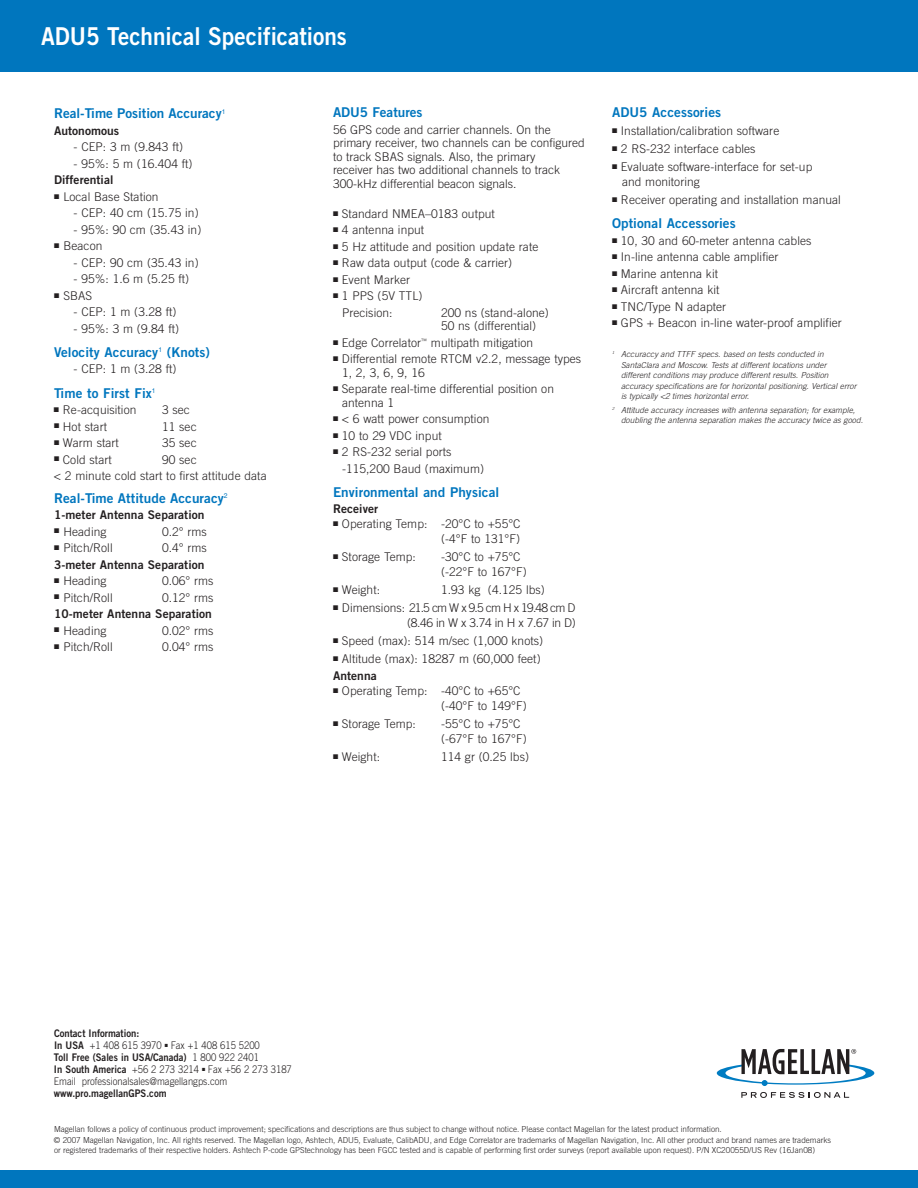
<style>
.page{position:relative;width:918px;height:1188px;background:#fff}
.page>*{position:absolute;margin:0;border:0;box-sizing:border-box;transform-origin:0 0}
.t1{font:24.6px "Trade Gothic Bold Two";color:#fff;scale:.91 1}
.t2{font:13.5px "Trade Gothic Bold Two";letter-spacing:.005em;color:#0076be}
.t3{font:300 12px/13.5px "Trade Gothic";letter-spacing:.005em;color:#231f20}
.t4{font:12px "Trade Gothic Bold Two";letter-spacing:.005em;color:#231f20}
.t5{font:300 12px/15px "Trade Gothic";letter-spacing:-.03em;color:#231f20;text-align:right}
.t6{font:300 10.5px/12px "Trade Gothic";color:#231f20;scale:.9 1}
.t7{font:10.5px "Trade Gothic Bold Two";color:#231f20;scale:.9 1}
.t8{font:300 8.25px/10.5px "Trade Gothic";color:#231f20}
.t9{font:italic 300 8.25px/10.5px "Trade Gothic";letter-spacing:.005em;color:#231f20}
.s1{font-family:"Trade Gothic Bold Two";font-weight:400}
.s2{font-family:"Trade Gothic";font-weight:300}
</style>
<div class="page">
<div style="left:0;top:0;width:918px;height:72px;background:#0076be"></div>
<div style="left:0;top:1170px;width:918px;height:18px;background:#0076be"></div>
<svg style="left:741px;top:1092px;width:108px;height:6px"></svg>
<svg style="left:717px;top:1049px;width:157px;height:37px"></svg>
<h1 class="t1" style="left:41px;top:27px;width:338px">ADU5 Technical Specifications</h1>
<p class="t2" style="left:54px;top:109px;width:173px">Real-Time Position Accuracy<sup>1</sup></p>
<p class="t4" style="left:54px;top:126px;width:67px">Autonomous</p>
<p class="t3" style="left:74px;top:141px;width:111px">- CEP: 3 m (9.843 ft)</p>
<p class="t3" style="left:74px;top:158px;width:121px">- 95%: 5 m (16.404 ft)</p>
<p class="t4" style="left:54px;top:176px;width:61px">Differential</p>
<p class="t3" style="left:54px;top:191px;width:106px">■ Local Base Station</p>
<p class="t3" style="left:74px;top:207px;width:127px">- CEP: 40 cm (15.75 in)</p>
<p class="t3" style="left:74px;top:224px;width:129px">- 95%: 90 cm (35.43 in)</p>
<p class="t3" style="left:54px;top:240px;width:50px">■ Beacon</p>
<p class="t3" style="left:74px;top:257px;width:127px">- CEP: 90 cm (35.43 in)</p>
<p class="t3" style="left:74px;top:273px;width:117px">- 95%: 1.6 m (5.25 ft)</p>
<p class="t3" style="left:54px;top:290px;width:40px">■ SBAS</p>
<p class="t3" style="left:74px;top:306px;width:104px">- CEP: 1 m (3.28 ft)</p>
<p class="t3" style="left:74px;top:323px;width:107px">- 95%: 3 m (9.84 ft)</p>
<p class="t2" style="left:54px;top:347px;width:158px">Velocity Accuracy<sup>1</sup> (Knots)</p>
<p class="t3" style="left:74px;top:364px;width:104px">- CEP: 1 m (3.28 ft)</p>
<p class="t2" style="left:54px;top:388px;width:103px">Time to First Fix<sup>1</sup></p>
<p class="t3" style="left:54px;top:404px;width:84px">■ Re-acquisition</p>
<p class="t3" style="left:162px;top:404px;width:29px">3 sec</p>
<p class="t3" style="left:54px;top:421px;width:55px">■ Hot start</p>
<p class="t3" style="left:162px;top:421px;width:36px">11 sec</p>
<p class="t3" style="left:54px;top:437px;width:66px">■ Warm start</p>
<p class="t3" style="left:162px;top:437px;width:36px">35 sec</p>
<p class="t3" style="left:54px;top:454px;width:59px">■ Cold start</p>
<p class="t3" style="left:54px;top:452px;width:214px;line-height:16.5px;text-indent:108px">90 sec<br>&lt; 2 minute cold start to first attitude data</p>
<p class="t2" style="left:54px;top:493px;width:175px">Real-Time Attitude Accuracy<sup>2</sup></p>
<p class="t4" style="left:54px;top:510px;width:152px">1-meter Antenna Separation</p>
<p class="t3" style="left:54px;top:526px;width:54px">■ Heading</p>
<p class="t3" style="left:162px;top:526px;width:46px">0.2° rms</p>
<p class="t3" style="left:54px;top:542px;width:60px">■ Pitch/Roll</p>
<p class="t3" style="left:162px;top:542px;width:46px">0.4° rms</p>
<p class="t4" style="left:54px;top:560px;width:152px">3-meter Antenna Separation</p>
<p class="t3" style="left:54px;top:575px;width:54px">■ Heading</p>
<p class="t3" style="left:162px;top:575px;width:53px">0.06° rms</p>
<p class="t3" style="left:54px;top:592px;width:60px">■ Pitch/Roll</p>
<p class="t3" style="left:162px;top:592px;width:53px">0.12° rms</p>
<p class="t4" style="left:54px;top:609px;width:159px">10-meter Antenna Separation</p>
<p class="t3" style="left:54px;top:625px;width:54px">■ Heading</p>
<p class="t3" style="left:162px;top:625px;width:53px">0.02° rms</p>
<p class="t3" style="left:54px;top:641px;width:60px">■ Pitch/Roll</p>
<p class="t3" style="left:162px;top:641px;width:53px">0.04° rms</p>
<p class="t2" style="left:333px;top:108px;width:91px">ADU5 Features</p>
<p class="t3" style="left:333px;top:124px;width:253px">56 GPS code and carrier channels. On the primary receiver, two channels can be configured to track SBAS signals. Also, the primary<br>receiver has two additional channels to track 300-kHz differential beacon signals.</p>
<p class="t3" style="left:333px;top:208px;width:163px">■ Standard NMEA–0183 output</p>
<p class="t3" style="left:333px;top:224px;width:93px">■ 4 antenna input</p>
<p class="t3" style="left:333px;top:241px;width:207px">■ 5 Hz attitude and position update rate</p>
<p class="t3" style="left:333px;top:257px;width:181px">■ Raw data output (code &amp; carrier)</p>
<p class="t3" style="left:333px;top:274px;width:79px">■ Event Marker</p>
<p class="t3" style="left:342px;top:289px;width:82px;line-height:16.5px;text-indent:-9px">■ 1 PPS (5V TTL)<br>Precision:</p>
<p class="t3" style="left:441px;top:307px;width:109px">200 ns (stand-alone)<br>50 ns (differential)</p>
<p class="t3" style="left:333px;top:337px;width:202px">■ Edge Correlator<sup>™</sup> multipath mitigation</p>
<p class="t3" style="left:342px;top:353px;width:241px;text-indent:-9px">■ Differential remote RTCM v2.2, message types<br>1, 2, 3, 6, 9, 16</p>
<p class="t3" style="left:342px;top:383px;width:214px;text-indent:-9px">■ Separate real-time differential position on antenna 1</p>
<p class="t3" style="left:333px;top:413px;width:158px">■ &lt; 6 watt power consumption</p>
<p class="t3" style="left:333px;top:430px;width:110px">■ 10 to 29 VDC input</p>
<p class="t3" style="left:342px;top:445px;width:144px;line-height:16.5px;text-indent:-9px">■ 2 RS-232 serial ports -115,200 Baud (maximum)</p>
<p class="t2" style="left:333px;top:487px;width:168px">Environmental and Physical</p>
<p class="t4" style="left:333px;top:505px;width:47px">Receiver</p>
<p class="t3" style="left:333px;top:518px;width:189px;line-height:15px;text-align:right">■ Operating Temp: -20°C to +55°C (-4°F to 131°F)</p>
<p class="t3" style="left:333px;top:551px;width:84px">■ Storage Temp:</p>
<p class="t3" style="left:441px;top:551px;width:87px;line-height:15px">-30°C to +75°C (-22°F to 167°F)</p>
<p class="t3" style="left:333px;top:584px;width:49px">■ Weight:</p>
<p class="t3" style="left:441px;top:584px;width:105px">1.93 kg (4.125 lbs)</p>
<p class="t5" style="left:333px;top:602px;width:244px">■ Dimensions: 21.5 cm W x 9.5 cm H x 19.48 cm D (8.46 in W x 3.74 in H x 7.67 in D)</p>
<p class="t3" style="left:333px;top:635px;width:212px">■ Speed (max): 514 m/sec (1,000 knots)</p>
<p class="t3" style="left:333px;top:653px;width:209px">■ Altitude (max): 18287 m (60,000 feet)</p>
<p class="t4" style="left:333px;top:671px;width:45px">Antenna</p>
<p class="t3" style="left:441px;top:684px;width:87px;line-height:15px;text-indent:-108px">■ Operating Temp: -40°C to +65°C (-40°F to 149°F)</p>
<p class="t3" style="left:333px;top:718px;width:84px">■ Storage Temp:</p>
<p class="t3" style="left:441px;top:717px;width:87px;line-height:15px">-55°C to +75°C (-67°F to 167°F)</p>
<p class="t3" style="left:333px;top:751px;width:49px">■ Weight:</p>
<p class="t3" style="left:441px;top:751px;width:90px">114 gr (0.25 lbs)</p>
<p class="t2" style="left:612px;top:108px;width:111px">ADU5 Accessories</p>
<p class="t3" style="left:612px;top:125px;width:169px">■ Installation/calibration software</p>
<p class="t3" style="left:612px;top:143px;width:145px">■ 2 RS-232 interface cables</p>
<p class="t3" style="left:622px;top:161px;width:192px;line-height:15px;text-indent:-10px">■ Evaluate software-interface for set-up and monitoring</p>
<p class="t3" style="left:612px;top:194px;width:230px">■ Receiver operating and installation manual</p>
<p class="t2" style="left:612px;top:219px;width:125px">Optional Accessories</p>
<p class="t3" style="left:612px;top:235px;width:201px">■ 10, 30 and 60-meter antenna cables</p>
<p class="t3" style="left:612px;top:251px;width:168px">■ In-line antenna cable amplifier</p>
<p class="t3" style="left:612px;top:268px;width:108px">■ Marine antenna kit</p>
<p class="t3" style="left:612px;top:284px;width:109px">■ Aircraft antenna kit</p>
<p class="t3" style="left:612px;top:301px;width:116px">■ TNC/Type N adapter</p>
<p class="t3" style="left:612px;top:317px;width:231px">■ GPS + Beacon in-line water-proof amplifier</p>
<p class="t9" style="left:621px;top:350px;width:237px;text-indent:-9px"><sup>1</sup> Accuraccy and TTFF specs. based on tests conducted in SantaClara and Moscow. Tests at different locations under different conditions may produce different results. Position accuracy specifications are for horizontal positioning. Vertical error is typically &lt;2 times horizontal error.</p>
<p class="t9" style="left:621px;top:405px;width:243px;text-indent:-9px"><sup>2</sup> Attitude accuracy increases with antenna separation; for example, doubling the antenna separation makes the accuracy twice as good.</p>
<p class="t7" style="left:54px;top:1030px;width:96px">Contact Information:</p>
<p class="t6" style="left:54px;top:1041px;width:230px"><span class="s1">In USA</span> +1 408 615 3970 ■ Fax +1 408 615 5200</p>
<p class="t7" style="left:54px;top:1054px;width:229px">Toll Free (Sales in USA/Canada) <span class="s2">1 800 922 2401</span></p>
<p class="t6" style="left:54px;top:1065px;width:266px"><span class="s1">In South America</span> +56 2 273 3214 ■ Fax +56 2 273 3187<br>Email professionalsales@magellangps.com</p>
<p class="t7" style="left:54px;top:1090px;width:127px">www.pro.magellanGPS.com</p>
<p class="t8" style="left:54px;top:1125px;width:779px">Magellan follows a policy of continuous product improvement; specifications and descriptions are thus subject to change without notice. Please contact Magellan for the latest product information.<br>© 2007 Magellan Navigation, Inc. All rights reserved. The Magellan logo, Ashtech, ADU5, Evaluate, CalibADU, and Edge Correlator are trademarks of Magellan Navigation, Inc. All other product and brand names are trademarks or registered trademarks of their respective holders. Ashtech P-code GPStechnology has been FGCC tested and is capable of performing first order surveys (report available upon request). P/N XC20055D/US Rev (16Jan08)</p>
</div>
